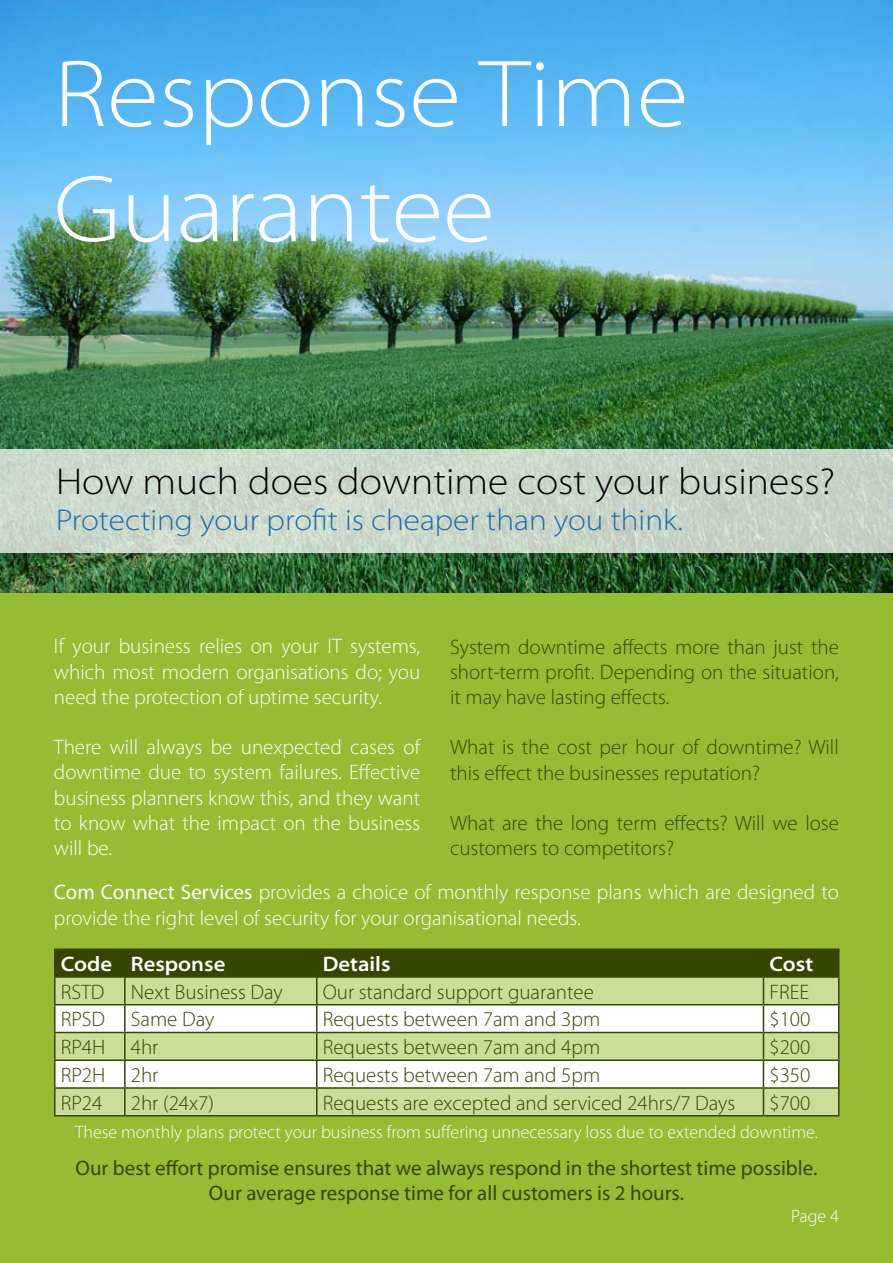
<style>
.page{position:relative;width:893px;height:1263px;background:#96bc33}
.page>*{position:absolute;margin:0;border:0;box-sizing:border-box;transform-origin:0 0}
.t1{font:300 semi-expanded 96px/115.2px "Myriad Pro";color:#fff}
.t2{font:300 semi-expanded 37.5px "Myriad Pro";color:#000}
.t3{font:300 semi-expanded 30px "Myriad Pro";color:#1f6ba7}
.t4{font:300 21px/25.2px "Myriad Pro";color:#344600}
.t5{font:300 21px/25.2px "Myriad Pro";color:#fff;text-align:justify}
.t6{font:21px/25.2px "Myriad Pro";color:#344600;text-align:center}
.t7{font:600 semi-expanded 21px "Myriad Pro";color:#fff}
.t8{font:300 18px "Myriad Pro";color:#fff}
.s1{font-weight:400}
</style>
<div class="page">
<img style="left:0;top:0;width:893px;height:593px">
<hr style="left:54px;top:948px;width:71px;height:2px;background:#344600">
<hr style="left:54px;top:950px;width:2px;height:26px;background:#344600">
<hr style="left:125px;top:948px;width:192px;height:2px;background:#344600">
<hr style="left:317px;top:948px;width:446px;height:2px;background:#344600">
<hr style="left:763px;top:948px;width:76px;height:2px;background:#344600">
<hr style="left:54px;top:976px;width:71px;height:2px;background:#344600">
<hr style="left:54px;top:978px;width:2px;height:26px;background:#344600">
<hr style="left:54px;top:1004px;width:71px;height:1px;background:#344600">
<hr style="left:54px;top:1005px;width:2px;height:27px;background:#344600">
<hr style="left:54px;top:1032px;width:71px;height:1px;background:#344600">
<hr style="left:54px;top:1033px;width:2px;height:26px;background:#344600">
<hr style="left:54px;top:1059px;width:71px;height:2px;background:#344600">
<hr style="left:54px;top:1061px;width:2px;height:26px;background:#344600">
<hr style="left:54px;top:1087px;width:71px;height:2px;background:#344600">
<hr style="left:54px;top:1089px;width:2px;height:26px;background:#344600">
<hr style="left:54px;top:1115px;width:71px;height:1px;background:#344600">
<hr style="left:125px;top:1115px;width:192px;height:1px;background:#344600">
<hr style="left:317px;top:1115px;width:446px;height:1px;background:#344600">
<svg style="left:55px;top:950px;width:784px;height:165px;background:#bac898"></svg>
<hr style="left:763px;top:1115px;width:76px;height:1px;background:#344600">
<svg style="left:0;top:450px;width:893px;height:103px;background:#c9d7ca"></svg>
<h1 class="t1" style="left:54px;top:38px;width:636px">Response Time<br>Guarantee</h1>
<h2 class="t2" style="left:56px;top:460px;width:780px">How much does downtime cost your business?</h2>
<h3 class="t3" style="left:56px;top:503px;width:628px">Protecting your profit is cheaper than you think.</h3>
<p class="t5" style="left:54px;top:634px;width:368px">If your business relies on your IT systems, which most modern organisations do; you need the protection of uptime security.</p>
<p class="t5" style="left:54px;top:735px;width:368px">There will always be unexpected cases of downtime due to system failures. Effective business planners know this, and they want to know what the impact on the business will be.</p>
<p class="t5" style="left:54px;top:880px;width:786px"><span class="s1">Com Connect Services</span> provides a choice of monthly response plans which are designed to provide the right level of security for your organisational needs.</p>
<p class="t4" style="left:450px;top:634px;width:390px;text-align:justify">System downtime affects more than just the short-term profit. Depending on the situation, it may have lasting effects.</p>
<p class="t4" style="left:450px;top:735px;width:390px">What is the cost per hour of downtime? Will this effect the businesses reputation?</p>
<p class="t4" style="left:450px;top:811px;width:390px">What are the long term effects? Will we lose customers to competitors?</p>
<p class="t7" style="left:61px;top:952px;width:166px">Code Response</p>
<p class="t7" style="left:323px;top:952px;width:69px">Details</p>
<p class="t7" style="left:769px;top:952px;width:45px">Cost</p>
<p class="t4" style="left:61px;top:979px;width:45px">RSTD</p>
<p class="t4" style="left:131px;top:979px;width:153px">Next Business Day</p>
<p class="t4" style="left:323px;top:979px;width:273px">Our standard support guarantee</p>
<p class="t4" style="left:769px;top:979px;width:41px">FREE</p>
<p class="t4" style="left:61px;top:1007px;width:155px">RPSD Same Day</p>
<p class="t4" style="left:323px;top:1007px;width:279px">Requests between 7am and 3pm</p>
<p class="t4" style="left:769px;top:1007px;width:42px">$100</p>
<p class="t4" style="left:61px;top:1035px;width:99px">RP4H 4hr</p>
<p class="t4" style="left:323px;top:1035px;width:279px">Requests between 7am and 4pm</p>
<p class="t4" style="left:769px;top:1035px;width:42px">$200</p>
<p class="t4" style="left:61px;top:1063px;width:99px">RP2H 2hr</p>
<p class="t4" style="left:323px;top:1063px;width:279px">Requests between 7am and 5pm</p>
<p class="t4" style="left:769px;top:1063px;width:42px">$350</p>
<p class="t4" style="left:61px;top:1090px;width:43px">RP24</p>
<p class="t4" style="left:131px;top:1090px;width:85px">2hr (24x7)</p>
<p class="t4" style="left:323px;top:1090px;width:414px">Requests are excepted and serviced 24hrs/7 Days</p>
<p class="t4" style="left:769px;top:1090px;width:42px">$700</p>
<p class="t8" style="left:75px;top:1121px;width:744px">These monthly plans protect your business from suffering unnecessary loss due to extended downtime.</p>
<p class="t6" style="left:76px;top:1155px;width:743px">Our best effort promise ensures that we always respond in the shortest time possible.<br>Our average response time for all customers is 2 hours.</p>
<p class="t8" style="left:791px;top:1206px;width:49px">Page 4</p>
</div>
